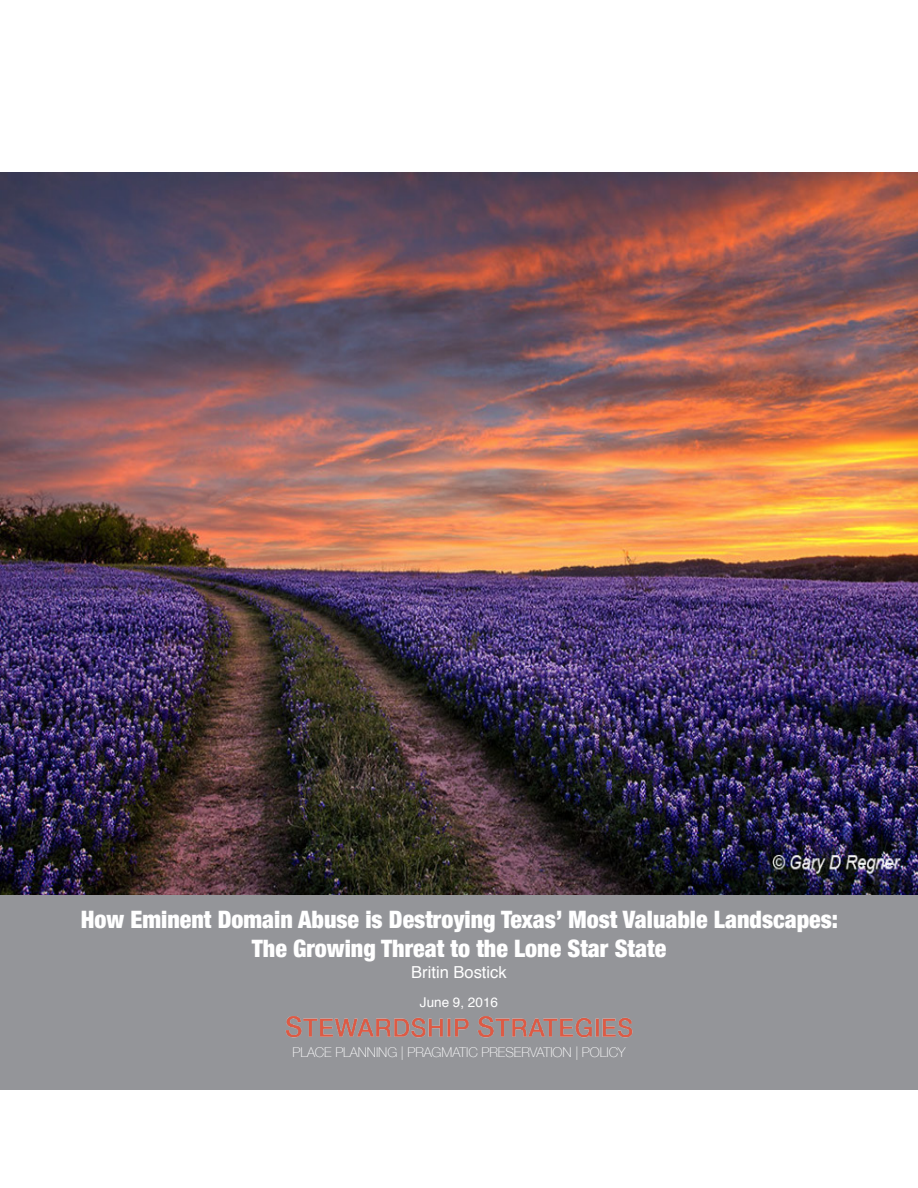
<style>
.page{position:relative;width:918px;height:1188px;background:#fff}
.page>*{position:absolute;margin:0;border:0;box-sizing:border-box;transform-origin:0 0}
.t1{font:900 condensed 24px "Helvetica Neue";color:#fff}
.t2{font:16.5px "Helvetica";color:#fff}
.t3{font:100 13.5px "Helvetica Neue";letter-spacing:-.005em;color:#fff}
.t4{font:13.5px "Helvetica";color:#fff}
</style>
<div class="page">
<div style="left:0;top:894px;width:918px;height:196px;background:#949599"></div>
<img style="left:285px;top:1016px;width:348px;height:22px">
<img style="left:0;top:172px;width:918px;height:722px">
<p class="t1" style="left:81px;top:900px;width:759px">How Eminent Domain Abuse is Destroying Texas’ Most Valuable Landscapes:</p>
<p class="t1" style="left:252px;top:928px;width:416px">The Growing Threat to the Lone Star State</p>
<p class="t2" style="left:411px;top:959px;width:97px">Britin Bostick</p>
<p class="t4" style="left:420px;top:992px;width:80px">June 9, 2016</p>
<p class="t3" style="left:292px;top:1042px;width:335px">PLACE PLANNING | PRAGMATIC PRESERVATION | POLICY</p>
</div>
